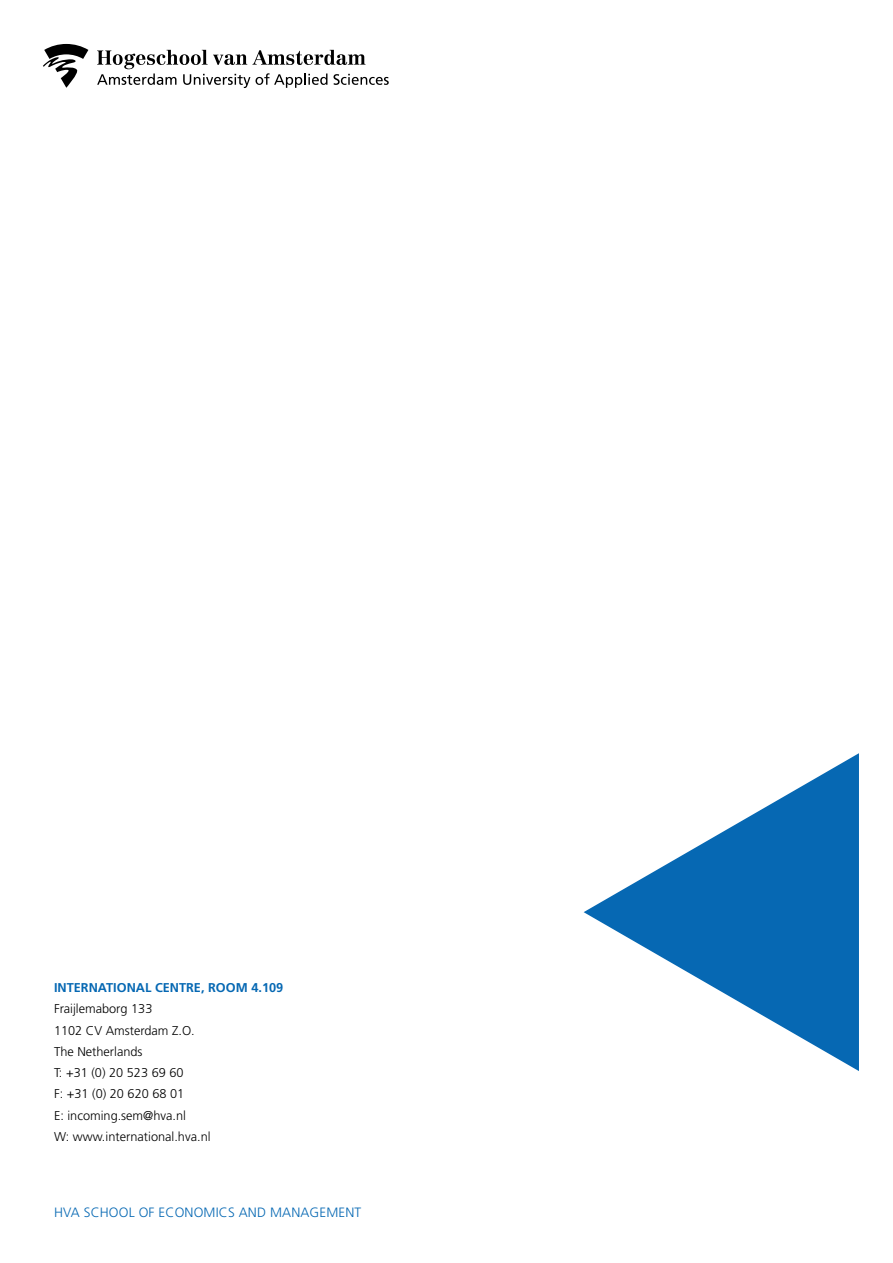
<style>
.page{position:relative;width:893px;height:1263px;background:#fff}
.page>*{position:absolute;margin:0;border:0;box-sizing:border-box;transform-origin:0 0}
.t1{font:300 13.5px "Frutiger";color:#0668b3}
.t2{font:300 12.75px/21.3px "Frutiger";color:#000}
.t3{font:700 12.75px "Frutiger";color:#0668b3}
</style>
<div class="page">
<svg style="left:584px;top:753px;width:275px;height:318px"></svg>
<svg style="left:43px;top:44px;width:45px;height:44px"></svg>
<svg style="left:97px;top:50px;width:292px;height:38px"></svg>
<p class="t3" style="left:54px;top:980px;width:13px">INTERNATIONAL</p>
<p class="t3" style="left:155px;top:980px;width:17px">CENTRE</p>
<p class="t3" style="left:201px;top:980px;width:18px">, ROOM</p>
<p class="t3" style="left:251px;top:980px;width:33px">4.109</p>
<p class="t2" style="left:54px;top:998px;width:158px">Fraijlemaborg 133<br>1102 CV Amsterdam Z.O.<br>The Netherlands<br>T: +31 (0) 20 523 69 60<br>F: +31 (0) 20 620 68 01<br>E: incoming.sem@hva.nl<br>W: www.international.hva.nl</p>
<p class="t1" style="left:54px;top:1204px;width:10px">HVA</p>
<p class="t1" style="left:84px;top:1204px;width:17px">SCHOOL</p>
<p class="t1" style="left:139px;top:1204px;width:30px">OF ECONOM</p>
<p class="t1" style="left:216px;top:1204px;width:33px">ICS AND</p>
<p class="t1" style="left:270px;top:1204px;width:10px">MANAGEMENT</p>
</div>
